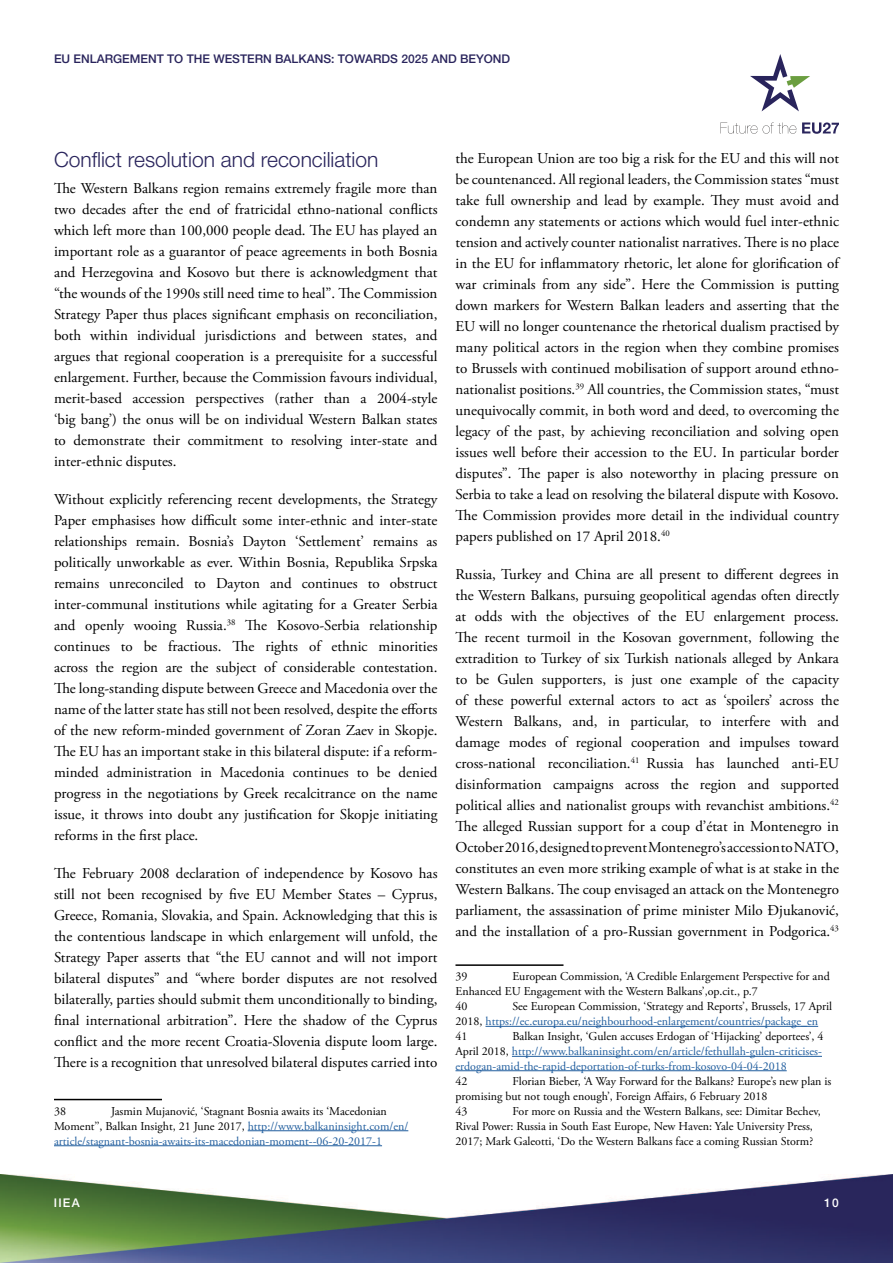
<style>
.page{position:relative;width:893px;height:1263px;background:#fff}
.page>*{position:absolute;margin:0;border:0;box-sizing:border-box;transform-origin:0 0}
.t1{font:300 21px "Helvetica Neue LT Std";color:#29245c}
.t2{font:15px/21px "Adobe Garamond Pro";color:#000;text-align:justify}
.t3{font:12px/15px "Adobe Garamond Pro";color:#215e9e}
.t4{font:12px/15px "Adobe Garamond Pro";color:#000}
.t5{font:500 12px "Helvetica Neue LT Std";color:#29245c}
.t6{font:500 12px "Helvetica Neue LT Std";letter-spacing:.1em;color:#fff}
.s1{color:#000}
</style>
<div class="page">
<img style="left:0;top:1174px;width:893px;height:89px">
<svg style="left:750px;top:54px;width:60px;height:57px"></svg>
<svg style="left:720px;top:122px;width:76px;height:12px"></svg>
<svg style="left:802px;top:122px;width:37px;height:12px"></svg>
<hr style="left:54px;top:1099px;width:108px;height:1px;background:#000">
<hr style="left:248px;top:1130px;width:160px;height:1px;background:#215e9e">
<hr style="left:54px;top:1145px;width:328px;height:1px;background:#215e9e">
<hr style="left:455px;top:964px;width:108px;height:2px;background:#000">
<hr style="left:485px;top:1026px;width:333px;height:1px;background:#215e9e">
<hr style="left:512px;top:1056px;width:310px;height:1px;background:#215e9e">
<hr style="left:455px;top:1070px;width:332px;height:1px;background:#215e9e">
<p class="t5" style="left:54px;top:51px;width:458px">EU ENLARGEMENT TO THE WESTERN BALKANS: TOWARDS 2025 AND BEYOND</p>
<h1 class="t1" style="left:54px;top:146px;width:326px">Conflict resolution and reconciliation</h1>
<p class="t2" style="left:54px;top:178px;width:385px">The Western Balkans region remains extremely fragile more than two decades after the end of fratricidal ethno-national conflicts which left more than 100,000 people dead. The EU has played an important role as a guarantor of peace agreements in both Bosnia and Herzegovina and Kosovo but there is acknowledgment that “the wounds of the 1990s still need time to heal”. The Commission Strategy Paper thus places significant emphasis on reconciliation, both within individual jurisdictions and between states, and argues that regional cooperation is a prerequisite for a successful enlargement. Further, because the Commission favours individual, merit-based accession perspectives (rather than a 2004-style ‘big bang’) the onus will be on individual Western Balkan states to demonstrate their commitment to resolving inter-state and inter-ethnic disputes.</p>
<p class="t2" style="left:54px;top:489px;width:385px">Without explicitly referencing recent developments, the Strategy Paper emphasises how difficult some inter-ethnic and inter-state relationships remain. Bosnia’s Dayton ‘Settlement’ remains as politically unworkable as ever. Within Bosnia, Republika Srpska remains unreconciled to Dayton and continues to obstruct inter-communal institutions while agitating for a Greater Serbia and openly wooing Russia.<sup>38</sup> The Kosovo-Serbia relationship continues to be fractious. The rights of ethnic minorities across the region are the subject of considerable contestation.<br>The long-standing dispute between Greece and Macedonia over the name of the latter state has still not been resolved, despite the efforts of the new reform-minded government of Zoran Zaev in Skopje.<br>The EU has an important stake in this bilateral dispute: if a reform&shy;minded administration in Macedonia continues to be denied progress in the negotiations by Greek recalcitrance on the name issue, it throws into doubt any justification for Skopje initiating reforms in the first place.</p>
<p class="t2" style="left:54px;top:863px;width:385px">The February 2008 declaration of independence by Kosovo has still not been recognised by five EU Member States – Cyprus, Greece, Romania, Slovakia, and Spain. Acknowledging that this is the contentious landscape in which enlargement will unfold, the Strategy Paper asserts that “the EU cannot and will not import bilateral disputes” and “where border disputes are not resolved bilaterally, parties should submit them unconditionally to binding, final international arbitration”. Here the shadow of the Cyprus conflict and the more recent Croatia-Slovenia dispute loom large.<br>There is a recognition that unresolved bilateral disputes carried into</p>
<p class="t4" style="left:54px;top:1104px;width:13px">38</p>
<p class="t3" style="left:54px;top:1104px;width:356px;text-indent:57px"><span class="s1">Jasmin Mujanović, ‘Stagnant Bosnia awaits its ‘Macedonian<br>Moment’’, Balkan Insight, 21 June 2017,</span> http://www.balkaninsight.com/en/ article/stagnant-bosnia-awaits-its-macedonian-moment--06-20-2017-1</p>
<p class="t2" style="left:455px;top:148px;width:385px">the European Union are too big a risk for the EU and this will not be countenanced. All regional leaders, the Commission states “must take full ownership and lead by example. They must avoid and condemn any statements or actions which would fuel inter-ethnic tension and actively counter nationalist narratives. There is no place in the EU for inflammatory rhetoric, let alone for glorification of war criminals from any side”. Here the Commission is putting down markers for Western Balkan leaders and asserting that the EU will no longer countenance the rhetorical dualism practised by many political actors in the region when they combine promises to Brussels with continued mobilisation of support around ethno&shy;nationalist positions.<sup>39</sup> All countries, the Commission states, “must unequivocally commit, in both word and deed, to overcoming the legacy of the past, by achieving reconciliation and solving open issues well before their accession to the EU. In particular border disputes”. The paper is also noteworthy in placing pressure on Serbia to take a lead on resolving the bilateral dispute with Kosovo.<br>The Commission provides more detail in the individual country papers published on 17 April 2018.<sup>40</sup></p>
<p class="t2" style="left:455px;top:564px;width:385px">Russia, Turkey and China are all present to different degrees in the Western Balkans, pursuing geopolitical agendas often directly at odds with the objectives of the EU enlargement process.<br>The recent turmoil in the Kosovan government, following the extradition to Turkey of six Turkish nationals alleged by Ankara to be Gulen supporters, is just one example of the capacity of these powerful external actors to act as ‘spoilers’ across the Western Balkans, and, in particular, to interfere with and damage modes of regional cooperation and impulses toward cross-national reconciliation.<sup>41</sup> Russia has launched anti-EU disinformation campaigns across the region and supported political allies and nationalist groups with revanchist ambitions.<sup>42<br></sup>The alleged Russian support for a coup d’état in Montenegro in October 2016, designed to prevent Montenegro’s accession to NATO, constitutes an even more striking example of what is at stake in the Western Balkans. The coup envisaged an attack on the Montenegro parliament, the assassination of prime minister Milo Ðjukanović, and the installation of a pro-Russian government in Podgorica.<sup>43</sup></p>
<p class="t4" style="left:455px;top:969px;width:13px">39</p>
<p class="t4" style="left:455px;top:969px;width:376px;text-indent:57px">European Commission, ‘A Credible Enlargement Perspective for and<br>Enhanced EU Engagement with the Western Balkans’,op.cit., p.7<br>40</p>
<p class="t3" style="left:455px;top:999px;width:378px;text-indent:57px"><span class="s1">See European Commission, ‘Strategy and Reports’, Brussels, 17 April<br>2018,</span> https://ec.europa.eu/neighbourhood-enlargement/countries/package_en<br><span class="s1">41</span></p>
<p class="t3" style="left:455px;top:1029px;width:370px;text-indent:57px"><span class="s1">Balkan Insight, ‘Gulen accuses Erdogan of ‘Hijacking’ deportees’, 4<br>April 2018,</span> http://www.balkaninsight.com/en/article/fethullah-gulen-criticises&shy;erdogan-amid-the-rapid-deportation-of-turks-from-kosovo-04-04-2018</p>
<p class="t4" style="left:455px;top:1074px;width:13px">42</p>
<p class="t4" style="left:455px;top:1074px;width:377px;text-indent:57px">Florian Bieber, ‘A Way Forward for the Balkans? Europe’s new plan is promising but not tough enough’, Foreign Affairs, 6 February 2018<br>43</p>
<p class="t4" style="left:455px;top:1104px;width:367px;text-indent:57px">For more on Russia and the Western Balkans, see: Dimitar Bechev,<br>Rival Power: Russia in South East Europe, New Haven: Yale University Press,<br>2017; Mark Galeotti, ‘Do the Western Balkans face a coming Russian Storm?</p>
<p class="t6" style="left:54px;top:1196px;width:27px">IIEA</p>
<p class="t6" style="left:824px;top:1196px;width:16px">10</p>
</div>
